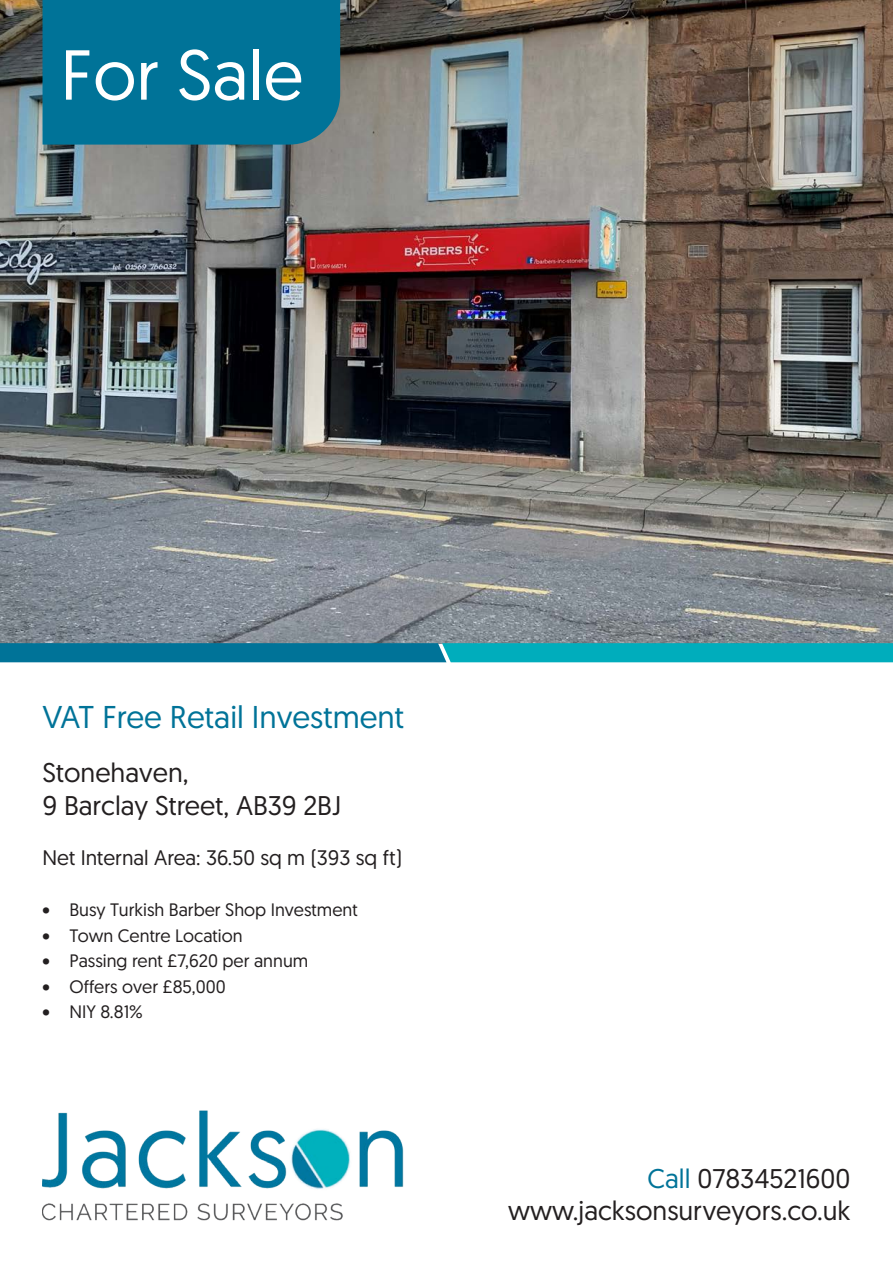
<style>
.page{position:relative;width:893px;height:1263px;background:#fff}
.page>*{position:absolute;margin:0;border:0;box-sizing:border-box;transform-origin:0 0}
.t1{font:70.5px "Geomanist";color:#fff}
.t2{font:31.5px "Geomanist";color:#007398}
.t3{font:27px/32.4px "Geomanist";color:#231f20;text-align:right}
.t4{font:21px "Geomanist";color:#231f20}
.t5{font:18px "Geomanist";color:#231f20}
.s1{color:#007398}
</style>
<div class="page">
<img style="left:43px;top:1110px;width:361px;height:110px">
<img style="left:0;top:0;width:893px;height:643px">
<div style="left:43px;top:0;width:297px;height:145px;background:#007398"></div>
<svg style="left:0;top:643px;width:893px;height:19px;background:#0290aa"></svg>
<h1 class="t1" style="left:60px;top:29px;width:245px">For Sale</h1>
<h2 class="t2" style="left:43px;top:697px;width:363px">VAT Free Retail Investment</h2>
<h3 class="t3" style="left:43px;top:756px;width:300px;text-align:left">Stonehaven,<br>9 Barclay Street, AB39 2BJ</h3>
<p class="t4" style="left:43px;top:844px;width:361px">Net Internal Area: 36.50 sq m (393 sq ft)</p>
<p class="t5" style="left:43px;top:898px;width:317px">• Busy Turkish Barber Shop Investment</p>
<p class="t5" style="left:43px;top:923px;width:202px">• Town Centre Location</p>
<p class="t5" style="left:43px;top:949px;width:267px">• Passing rent £7,620 per annum</p>
<p class="t5" style="left:43px;top:974px;width:185px">• Offers over £85,000</p>
<p class="t5" style="left:43px;top:1000px;width:102px">• NIY 8.81%</p>
<h3 class="t3" style="left:508px;top:1161px;width:344px"><span class="s1">Call</span> 07834521600 www.jacksonsurveyors.co.uk</h3>
</div>
